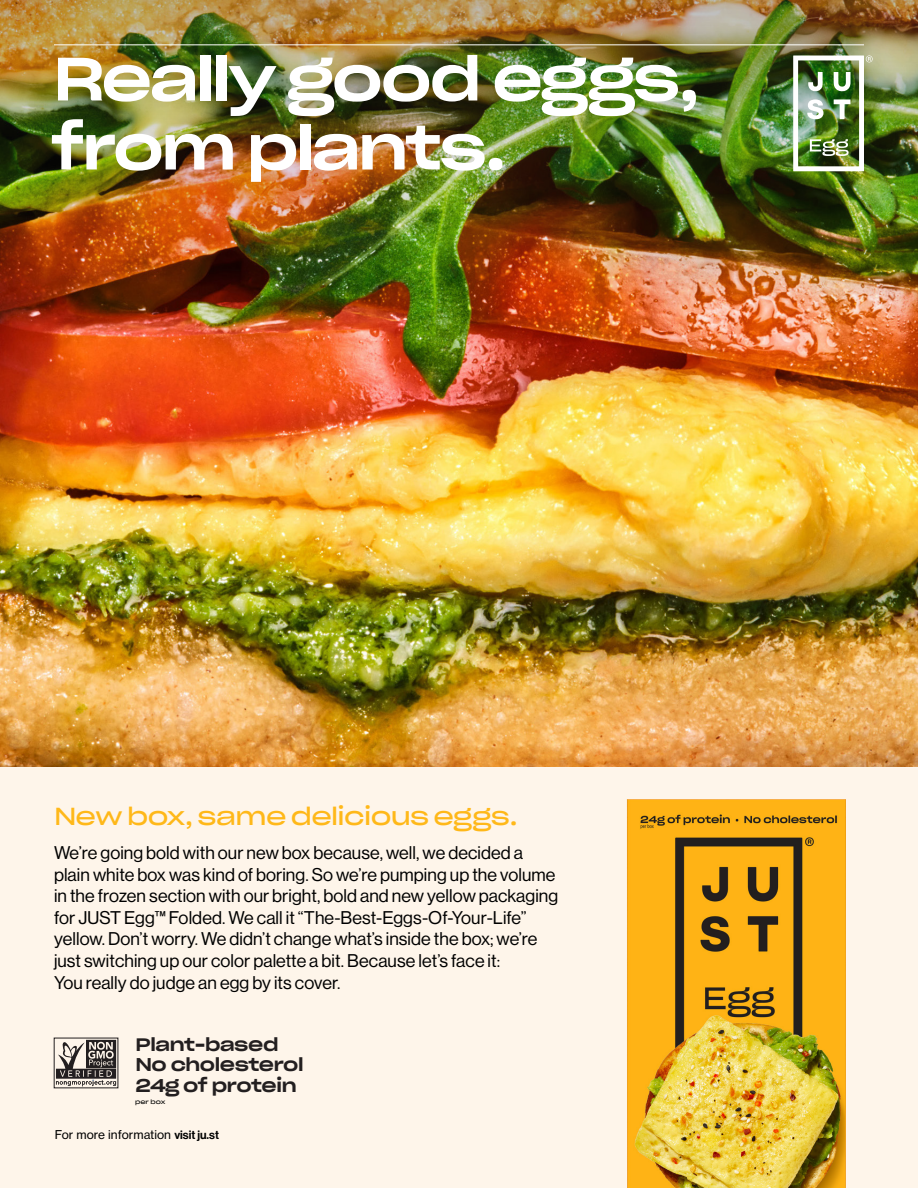
<style>
.page{position:relative;width:918px;height:1188px;background:#fff}
.page>*{position:absolute;margin:0;border:0;box-sizing:border-box;transform-origin:0 0}
.t1{font:60px/69px "Sharp Grotesk Medium 25";letter-spacing:-.04em;color:#fff}
.t2{font:24px "Sharp Grotesk Book 25";letter-spacing:-.025em;color:#ffb819}
.t3{font:18px/21.6px "Haas Grot Disp R 55 Roman";letter-spacing:.005em;color:#000}
.t4{font:18px/20.5px "Sharp Grotesk Medium 25";letter-spacing:-.02em;color:#231f20}
.Body{font:12px "Haas Grot Text R 55 Roman";color:#000}
.Body-2{font:6px "Sharp Grotesk Book 25";letter-spacing:-.005em;color:#000}
.s1{font-family:"Haas Grot Disp R 65";font-weight:500}
</style>
<div class="page">
<img style="left:0;top:312px;width:918px;height:456px">
<img style="left:0;top:0;width:918px;height:312px">
<div style="left:0;top:768px;width:918px;height:420px;background:#fef5ea"></div>
<hr style="left:54px;top:44px;width:810px;height:1px;background:#fff">
<svg style="left:56px;top:1040px;width:60px;height:46px"></svg>
<img style="left:793px;top:56px;width:80px;height:115px">
<img style="left:627px;top:804px;width:219px;height:384px">
<p class="t1" style="left:51px;top:39px;width:650px">Really good eggs, from plants.</p>
<p class="t2" style="left:54px;top:796px;width:465px">New box, same delicious eggs.</p>
<p class="t3" style="left:54px;top:842px;width:506px">We’re going bold with our new box because, well, we decided a plain white box was kind of boring. So we’re pumping up the volume in the frozen section with our bright, bold and new yellow packaging for JUST Egg™ Folded. We call it “The-Best-Eggs-Of-Your-Life” yellow. Don’t worry. We didn’t change what’s inside the box; we’re just switching up our color palette a bit. Because let’s face it:<br>You really do judge an egg by its cover.</p>
<p class="t4" style="left:136px;top:1032px;width:170px">Plant-based<br>No cholesterol<br>24g of protein</p>
<p class="Body-2" style="left:135px;top:1097px;width:32px">per box</p>
<p class="Body" style="left:55px;top:1127px;width:166px">For more information <span class="s1">visit ju.st</span></p>
</div>
